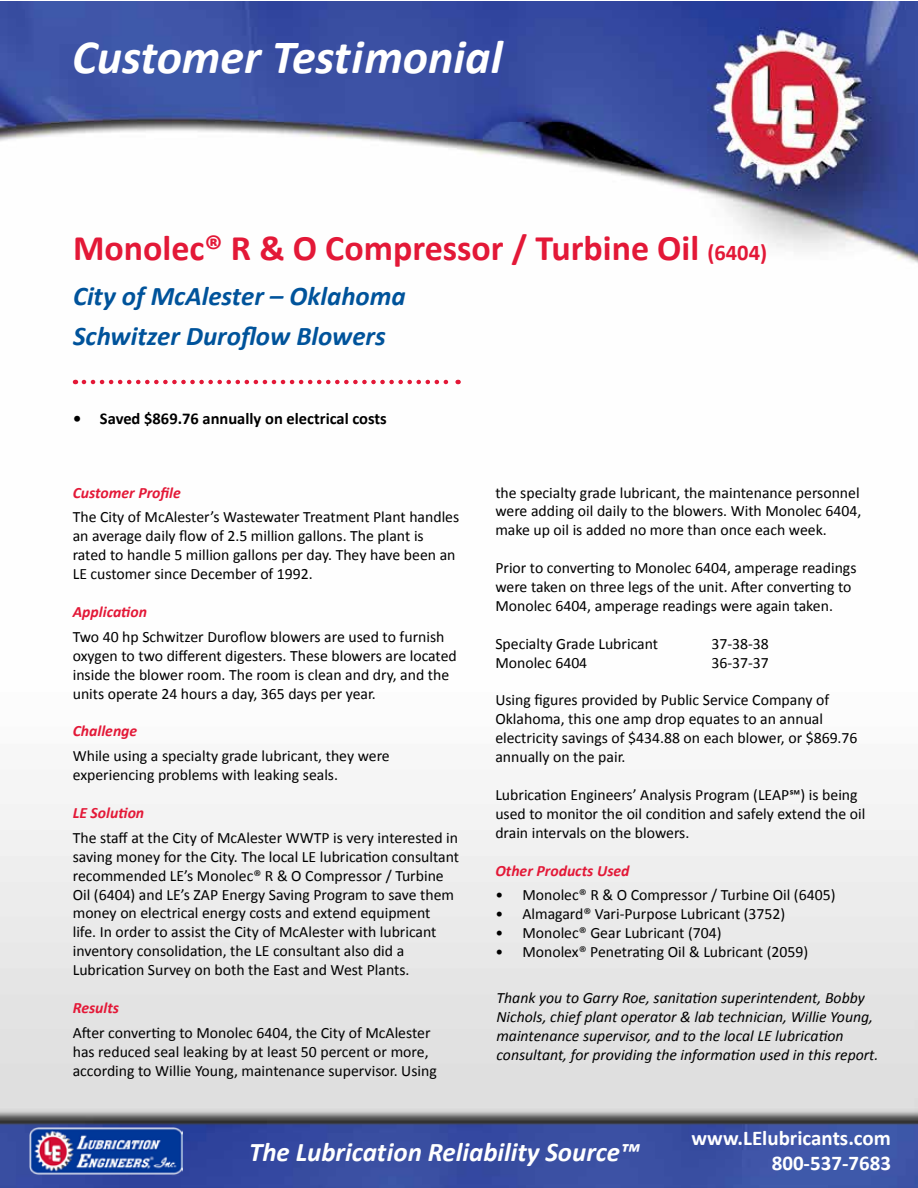
<style>
.page{position:relative;width:918px;height:1188px;background:#fff}
.page>*{position:absolute;margin:0;border:0;box-sizing:border-box;transform-origin:0 0}
.t1{font:italic 700 48px "Calibri";color:#fff}
.t2{font:700 36px "Calibri";color:#e31837}
.t3{font:italic 700 27px/39.9px "Calibri";color:#00539b}
.t4{font:italic 700 27px "Calibri";color:#fff}
.t5{font:700 21px/25.2px "Calibri";color:#fff;text-align:right}
.t6{font:700 16.5px "Calibri";color:#000}
.t7{font:15.75px/18.9px "Calibri";color:#000}
.t8{font:italic 15.75px/18.9px "Calibri";color:#000}
.t9{font:italic 700 15.75px "Calibri";color:#e31837}
.s1{font-size:22.5px}
</style>
<div class="page">
<img style="left:1px;top:1px;width:917px;height:1187px">
<svg style="left:84px;top:380px;width:375px;height:4px"></svg>
<img style="left:28px;top:1125px;width:154px;height:50px">
<h1 class="t1" style="left:72px;top:27px;width:432px">Customer Testimonial</h1>
<h2 class="t2" style="left:73px;top:226px;width:696px">Monolec® R &amp; O Compressor / Turbine Oil <span class="s1">(6404)</span></h2>
<h3 class="t3" style="left:73px;top:276px;width:334px">City of McAlester – Oklahoma<br>Schwitzer Duroflow Blowers</h3>
<p class="t6" style="left:73px;top:408px;width:315px">• Saved $869.76 annually on electrical costs</p>
<p class="t9" style="left:73px;top:482px;width:110px">Customer Profile</p>
<p class="t7" style="left:73px;top:508px;width:388px">The City of McAlester’s Wastewater Treatment Plant handles an average daily flow of 2.5 million gallons. The plant is rated to handle 5 million gallons per day. They have been an LE customer since December of 1992.</p>
<p class="t9" style="left:73px;top:602px;width:76px">Application</p>
<p class="t7" style="left:73px;top:627px;width:386px">Two 40 hp Schwitzer Duroflow blowers are used to furnish oxygen to two different digesters. These blowers are located inside the blower room. The room is clean and dry, and the units operate 24 hours a day, 365 days per year.</p>
<p class="t9" style="left:73px;top:721px;width:66px">Challenge</p>
<p class="t7" style="left:73px;top:747px;width:319px">While using a specialty grade lubricant, they were experiencing problems with leaking seals.</p>
<p class="t9" style="left:73px;top:803px;width:73px">LE Solution</p>
<p class="t7" style="left:73px;top:828px;width:388px">The staff at the City of McAlester WWTP is very interested in saving money for the City. The local LE lubrication consultant recommended LE’s Monolec® R &amp; O Compressor / Turbine Oil (6404) and LE’s ZAP Energy Saving Program to save them money on electrical energy costs and extend equipment<br>life. In order to assist the City of McAlester with lubricant inventory consolidation, the LE consultant also did a Lubrication Survey on both the East and West Plants.</p>
<p class="t9" style="left:73px;top:998px;width:48px">Results</p>
<p class="t7" style="left:73px;top:1023px;width:366px">After converting to Monolec 6404, the City of McAlester has reduced seal leaking by at least 50 percent or more, according to Willie Young, maintenance supervisor. Using</p>
<p class="t7" style="left:495px;top:483px;width:367px;text-align:justify">the specialty grade lubricant, the maintenance personnel were adding oil daily to the blowers. With Monolec 6404, make up oil is added no more than once each week.</p>
<p class="t7" style="left:495px;top:558px;width:363px">Prior to converting to Monolec 6404, amperage readings were taken on three legs of the unit. After converting to<br>Monolec 6404, amperage readings were again taken.</p>
<p class="t7" style="left:495px;top:634px;width:164px">Specialty Grade Lubricant</p>
<p class="t7" style="left:711px;top:634px;width:59px">37-38-38</p>
<p class="t7" style="left:495px;top:653px;width:93px">Monolec 6404</p>
<p class="t7" style="left:711px;top:653px;width:59px">36-37-37</p>
<p class="t7" style="left:495px;top:691px;width:364px">Using figures provided by Public Service Company of Oklahoma, this one amp drop equates to an annual electricity savings of $434.88 on each blower, or $869.76 annually on the pair.</p>
<p class="t7" style="left:495px;top:785px;width:372px">Lubrication Engineers’ Analysis Program (LEAP℠) is being used to monitor the oil condition and safely extend the oil drain intervals on the blowers.</p>
<p class="t9" style="left:495px;top:860px;width:136px">Other Products Used</p>
<p class="t7" style="left:495px;top:886px;width:342px">• Monolec® R &amp; O Compressor / Turbine Oil (6405)</p>
<p class="t7" style="left:495px;top:905px;width:291px">• Almagard® Vari-Purpose Lubricant (3752)</p>
<p class="t7" style="left:495px;top:924px;width:228px">• Monolec® Gear Lubricant (704)</p>
<p class="t7" style="left:495px;top:942px;width:314px">• Monolex® Penetrating Oil &amp; Lubricant (2059)</p>
<p class="t8" style="left:496px;top:988px;width:383px">Thank you to Garry Roe, sanitation superintendent, Bobby Nichols, chief plant operator &amp; lab technician, Willie Young, maintenance supervisor, and to the local LE lubrication consultant, for providing the information used in this report.</p>
<h3 class="t4" style="left:249px;top:1135px;width:392px">The Lubrication Reliability Source™</h3>
<h3 class="t5" style="left:692px;top:1125px;width:201px">www.LElubricants.com<br>800-537-7683</h3>
</div>
